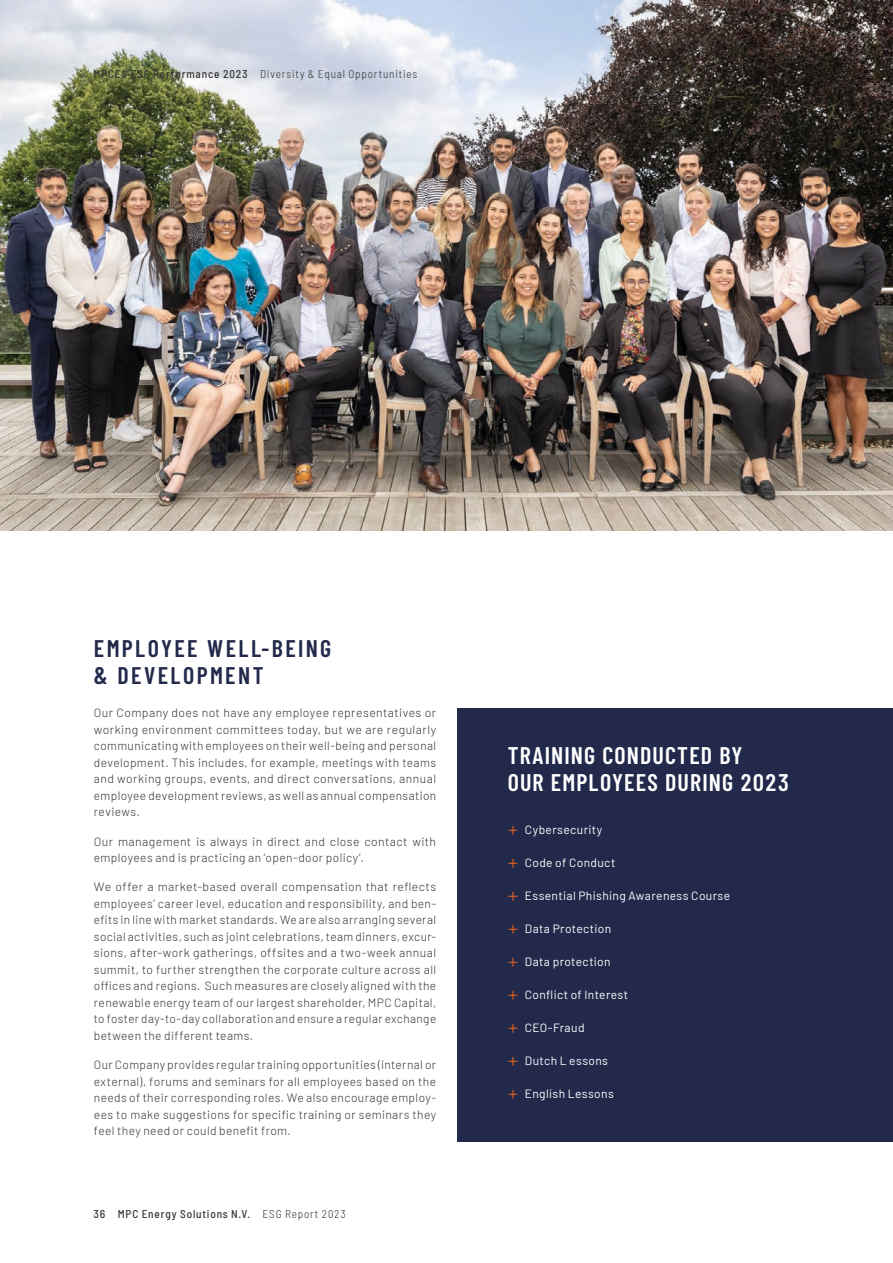
<style>
.page{position:relative;width:893px;height:1263px;background:#fff}
.page>*{position:absolute;margin:0;border:0;box-sizing:border-box;transform-origin:0 0}
.t1{font:600 24px/27px "Barlow Condensed";letter-spacing:.045em;color:#fff}
.t2{font:600 24px/27px "Barlow Condensed";letter-spacing:.1em;color:#22294b}
.t3{font:300 12px/16.5px "Barlow";letter-spacing:.035em;color:#343434;text-align:justify}
.t4{font:12px "Barlow";letter-spacing:.03em;color:#fff}
.t5{font:300 semi-condensed 11.25px "Barlow";letter-spacing:.07em;color:#343434}
.t6{font:500 semi-condensed 11.25px "Barlow";letter-spacing:.075em;color:#343434}
.s1{font-weight:500}
.s2{font-weight:300}
.s3{font-weight:300;font-size:21px;color:#ec641d}
</style>
<div class="page">
<img style="left:0;top:0;width:893px;height:530px">
<div style="left:457px;top:709px;width:436px;height:433px;background:#22294b"></div>
<p class="t5" style="left:94px;top:66px;width:325px"><span class="s1">MPCES ESG Performance 2023</span> Diversity &amp; Equal Opportunities</p>
<h1 class="t2" style="left:94px;top:633px;width:239px">EMPLOYEE WELL-BEING &amp; DEVELOPMENT</h1>
<p class="t3" style="left:94px;top:704px;width:344px">Our Company does not have any employee representatives or working environment committees today, but we are regularly communicating with employees on their well-being and personal development. This includes, for example, meetings with teams and working groups, events, and direct conversations, annual employee development reviews, as well as annual compensation reviews.</p>
<p class="t3" style="left:94px;top:832px;width:344px">Our management is always in direct and close contact with employees and is practicing an ‘open-door policy’.</p>
<p class="t3" style="left:94px;top:878px;width:344px">We offer a market-based overall compensation that reflects employees’ career level, education and responsibility, and ben&shy;efits in line with market standards. We are also arranging several social activities, such as joint celebrations, team dinners, excur&shy;sions, after-work gatherings, offsites and a two-week annual summit, to further strengthen the corporate culture across all offices and regions. Such measures are closely aligned with the renewable energy team of our largest shareholder, MPC Capital, to foster day-to-day collaboration and ensure a regular exchange between the different teams.</p>
<p class="t3" style="left:94px;top:1055px;width:344px">Our Company provides regular training opportunities (internal or external), forums and seminars for all employees based on the needs of their corresponding roles. We also encourage employ&shy;ees to make suggestions for specific training or seminars they feel they need or could benefit from.</p>
<p class="t6" style="left:94px;top:1205px;width:254px">36 MPC Energy Solutions N.V. <span class="s2">ESG Report 2023</span></p>
<h1 class="t1" style="left:508px;top:740px;width:283px">TRAINING CONDUCTED BY<br>OUR EMPLOYEES DURING 2023</h1>
<p class="t4" style="left:508px;top:821px;width:96px"><span class="s3">+</span> Cybersecurity</p>
<p class="t4" style="left:508px;top:854px;width:109px"><span class="s3">+</span> Code of Conduct</p>
<p class="t4" style="left:508px;top:887px;width:224px"><span class="s3">+</span> Essential Phishing Awareness Course</p>
<p class="t4" style="left:508px;top:920px;width:105px"><span class="s3">+</span> Data Protection</p>
<p class="t4" style="left:508px;top:953px;width:104px"><span class="s3">+</span> Data protection</p>
<p class="t4" style="left:508px;top:986px;width:122px"><span class="s3">+</span> Conflict of Interest</p>
<p class="t4" style="left:508px;top:1019px;width:78px"><span class="s3">+</span> CEO-Fraud</p>
<p class="t4" style="left:508px;top:1052px;width:102px"><span class="s3">+</span> Dutch L essons</p>
<p class="t4" style="left:508px;top:1085px;width:108px"><span class="s3">+</span> English Lessons</p>
</div>
